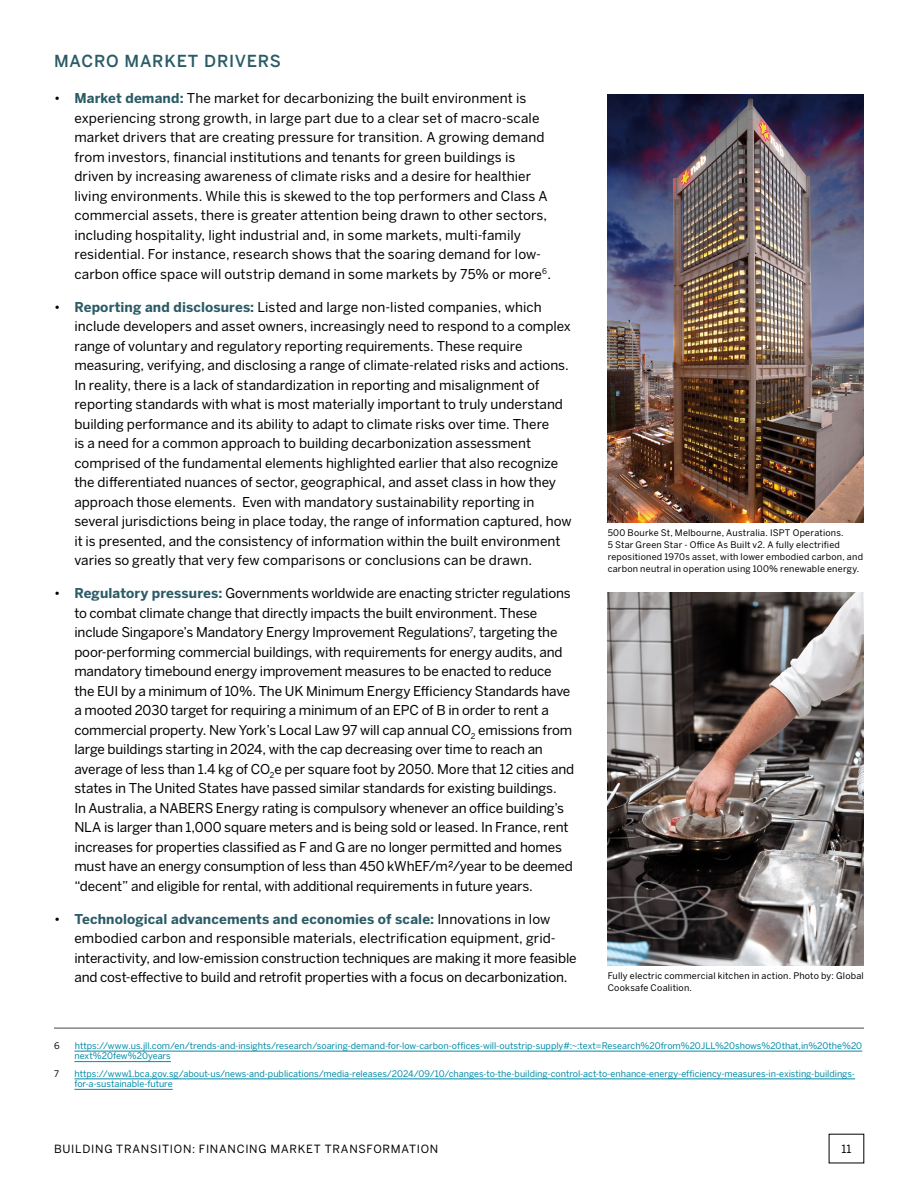
<style>
.page{position:relative;width:918px;height:1188px;background:#fff}
.page>*{position:absolute;margin:0;border:0;box-sizing:border-box;transform-origin:0 0}
.t1{font:500 16.5px "Benton Sans";letter-spacing:.045em;color:#2b5b66}
.t2{font:13.5px/19.5px "Benton Sans";letter-spacing:-.005em;color:#000}
.t3{font:11.25px "Benton Sans";letter-spacing:.065em;color:#000}
.t4{font:9px/10.5px "Benton Sans";letter-spacing:-.005em;color:#008ba7}
.t5{font:9px/12px "Benton Sans";letter-spacing:.025em;color:#000}
.s1{font-weight:700;color:#2b5b66}
</style>
<div class="page">
<img style="left:608px;top:94px;width:256px;height:428px">
<img style="left:608px;top:593px;width:256px;height:372px">
<hr style="left:74px;top:1051px;width:788px;height:1px;background:#008ba7">
<hr style="left:74px;top:1061px;width:97px;height:1px;background:#008ba7">
<hr style="left:75px;top:1078px;width:780px;height:1px;background:#008ba7">
<hr style="left:74px;top:1089px;width:99px;height:1px;background:#008ba7">
<hr style="left:54px;top:1028px;width:810px;height:1px;background:#4a4846">
<p class="t1" style="left:54px;top:51px;width:228px">MACRO MARKET DRIVERS</p>
<p class="t2" style="left:74px;top:89px;width:478px;text-indent:-20px">• <span class="s1">Market demand:</span> The market for decarbonizing the built environment is experiencing strong growth, in large part due to a clear set of macro-scale market drivers that are creating pressure for transition. A growing demand from investors, financial institutions and tenants for green buildings is driven by increasing awareness of climate risks and a desire for healthier living environments. While this is skewed to the top performers and Class A commercial assets, there is greater attention being drawn to other sectors, including hospitality, light industrial and, in some markets, multi-family residential. For instance, research shows that the soaring demand for low&shy;carbon office space will outstrip demand in some markets by 75% or more<sup>6</sup>.</p>
<p class="t2" style="left:74px;top:297px;width:499px;text-indent:-20px">• <span class="s1">Reporting and disclosures:</span> Listed and large non-listed companies, which include developers and asset owners, increasingly need to respond to a complex range of voluntary and regulatory reporting requirements. These require measuring, verifying, and disclosing a range of climate-related risks and actions.<br>In reality, there is a lack of standardization in reporting and misalignment of reporting standards with what is most materially important to truly understand building performance and its ability to adapt to climate risks over time. There<br>is a need for a common approach to building decarbonization assessment comprised of the fundamental elements highlighted earlier that also recognize the differentiated nuances of sector, geographical, and asset class in how they approach those elements. Even with mandatory sustainability reporting in several jurisdictions being in place today, the range of information captured, how it is presented, and the consistency of information within the built environment varies so greatly that very few comparisons or conclusions can be drawn.</p>
<p class="t2" style="left:74px;top:584px;width:502px;text-indent:-20px">• <span class="s1">Regulatory pressures:</span> Governments worldwide are enacting stricter regulations to combat climate change that directly impacts the built environment. These include Singapore’s Mandatory Energy Improvement Regulations<sup>7</sup>, targeting the poor-performing commercial buildings, with requirements for energy audits, and mandatory timebound energy improvement measures to be enacted to reduce the EUI by a minimum of 10%. The UK Minimum Energy Efficiency Standards have a mooted 2030 target for requiring a minimum of an EPC of B in order to rent a commercial property. New York’s Local Law 97 will cap annual CO<sub>2</sub> emissions from large buildings starting in 2024, with the cap decreasing over time to reach an average of less than 1.4 kg of CO<sub>2</sub>e per square foot by 2050. More that 12 cities and states in The United States have passed similar standards for existing buildings.<br>In Australia, a NABERS Energy rating is compulsory whenever an office building’s NLA is larger than 1,000 square meters and is being sold or leased. In France, rent increases for properties classified as F and G are no longer permitted and homes must have an energy consumption of less than 450 kWhEF/m²/year to be deemed “decent” and eligible for rental, with additional requirements in future years.</p>
<p class="t2" style="left:74px;top:909px;width:504px;text-indent:-20px">• <span class="s1">Technological advancements and economies of scale:</span> Innovations in low embodied carbon and responsible materials, electrification equipment, grid&shy;interactivity, and low-emission construction techniques are making it more feasible and cost-effective to build and retrofit properties with a focus on decarbonization.</p>
<p class="t5" style="left:608px;top:527px;width:257px">500 Bourke St, Melbourne, Australia. ISPT Operations.<br>5 Star Green Star - Office As Built v2. A fully electrified repositioned 1970s asset, with lower embodied carbon, and carbon neutral in operation using 100% renewable energy.</p>
<p class="t5" style="left:608px;top:970px;width:258px">Fully electric commercial kitchen in action. Photo by: Global<br>Cooksafe Coalition.</p>
<p class="t5" style="left:54px;top:1039px;width:7px">6</p>
<p class="t4" style="left:74px;top:1040px;width:789px">https://www.us.jll.com/en/trends-and-insights/research/soaring-demand-for-low-carbon-offices-will-outstrip-supply#:~:text=Research%20from%20JLL%20shows%20that,in%20the%20 next%20few%20years</p>
<p class="t5" style="left:54px;top:1067px;width:6px">7</p>
<p class="t4" style="left:74px;top:1068px;width:782px">https://www1.bca.gov.sg/about-us/news-and-publications/media-releases/2024/09/10/changes-to-the-building-control-act-to-enhance-energy-efficiency-measures-in-existing-buildings&shy;for-a-sustainable-future</p>
<p class="t3" style="left:54px;top:1142px;width:386px">BUILDING TRANSITION: FINANCING MARKET TRANSFORMATION</p>
<p class="t3" style="left:842px;top:1142px;width:11px">11</p>
</div>
